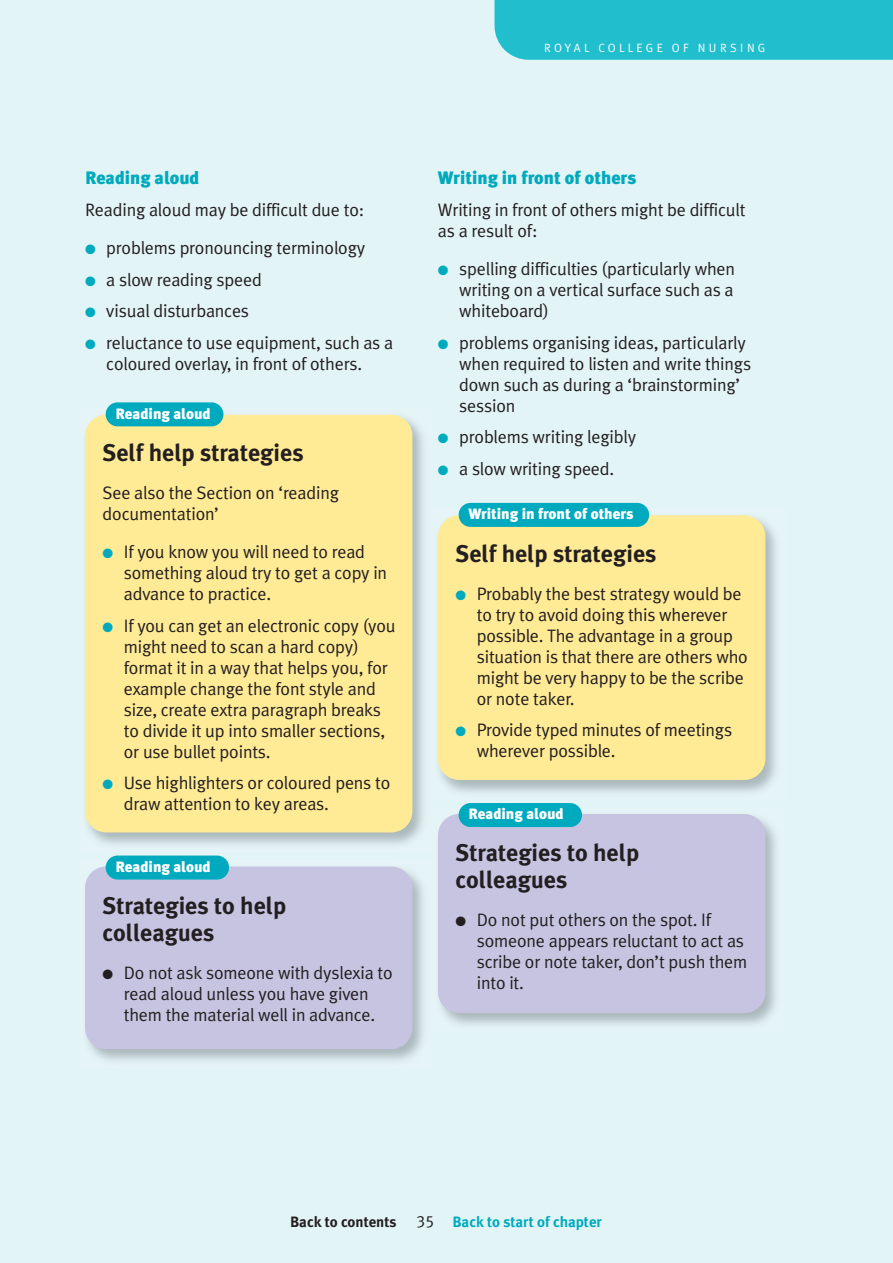
<style>
.page{position:relative;width:893px;height:1263px;background:#e3f4f6}
.page>*{position:absolute;margin:0;border:0;box-sizing:border-box;transform-origin:0 0}
.t1{font:700 24px/27px "Meta Plus";color:#231f20}
.t2{font:18px/21px "Meta Plus Normal";letter-spacing:-.01em;color:#231f20}
.t3{font:900 18px "Meta Plus";color:#00aabe}
.t4{font:900 15px "Meta Plus";color:#fff}
.t5{font:700 15px "Meta Plus";color:#00aabe}
.t6{font:12px "Meta Plus Normal";letter-spacing:.265em;color:#fff}
.s1{color:#00aabe}
.s2{color:#231f20}
.s3{font-family:"Meta Plus Normal Caps";font-weight:400;font-size:16.5px;color:#231f20}
</style>
<div class="page">
<div style="left:494px;top:0;width:399px;height:60px;background:#21becd"></div>
<img style="left:85px;top:409px;width:338px;height:436px">
<div style="left:85px;top:415px;width:327px;height:417px;background:#ffea95;border-radius:21px"></div>
<div style="left:106px;top:402px;width:117px;height:24px;background:#00aabe;border-radius:12px"></div>
<img style="left:438px;top:508px;width:338px;height:285px">
<div style="left:438px;top:515px;width:327px;height:265px;background:#ffea95;border-radius:21px"></div>
<div style="left:459px;top:503px;width:190px;height:24px;background:#00aabe;border-radius:12px"></div>
<div style="left:85px;top:866px;width:327px;height:183px;background:#c6c4e1;border-radius:21px"></div>
<div style="left:106px;top:855px;width:123px;height:24px;background:#00aabe;border-radius:12px"></div>
<img style="left:438px;top:807px;width:338px;height:218px">
<div style="left:438px;top:814px;width:327px;height:199px;background:#c6c4e1;border-radius:21px"></div>
<div style="left:459px;top:803px;width:123px;height:24px;background:#00aabe;border-radius:12px"></div>
<p class="t6" style="left:544px;top:41px;width:223px">ROYAL COLLEGE OF NURSING</p>
<p class="t3" style="left:85px;top:167px;width:116px">Reading aloud</p>
<p class="t2" style="left:85px;top:199px;width:281px">Reading aloud may be difficult due to:</p>
<p class="t2" style="left:85px;top:237px;width:282px"><span class="s1">●</span> problems pronouncing terminology</p>
<p class="t2" style="left:85px;top:269px;width:178px"><span class="s1">●</span> a slow reading speed</p>
<p class="t2" style="left:85px;top:300px;width:166px"><span class="s1">●</span> visual disturbances</p>
<p class="t2" style="left:85px;top:332px;width:310px;text-align:center"><span class="s1">●</span> reluctance to use equipment, such as a coloured overlay, in front of others.</p>
<p class="t4" style="left:115px;top:405px;width:97px">Reading aloud</p>
<h1 class="t1" style="left:103px;top:439px;width:203px">Self help strategies</h1>
<p class="t2" style="left:103px;top:482px;width:238px">See also the Section on ‘reading documentation’</p>
<p class="t2" style="left:124px;top:541px;width:265px;text-indent:-21px"><span class="s1">●</span> If you know you will need to read something aloud try to get a copy in advance to practice.</p>
<p class="t2" style="left:124px;top:615px;width:273px;text-indent:-21px"><span class="s1">●</span> If you can get an electronic copy (you might need to scan a hard copy) format it in a way that helps you, for example change the font style and size, create extra paragraph breaks to divide it up into smaller sections, or use bullet points.</p>
<p class="t2" style="left:124px;top:773px;width:268px;text-indent:-21px"><span class="s1">●</span> Use highlighters or coloured pens to draw attention to key areas.</p>
<p class="t4" style="left:115px;top:858px;width:97px">Reading aloud</p>
<h1 class="t1" style="left:103px;top:892px;width:185px">Strategies to help colleagues</h1>
<p class="t2" style="left:103px;top:962px;width:292px;text-align:center">● Do not ask someone with dyslexia to read aloud unless you have given<br>them the material well in advance.</p>
<p class="t3" style="left:438px;top:167px;width:200px">Writing in front of others</p>
<p class="t2" style="left:438px;top:199px;width:309px">Writing in front of others might be difficult as a result of:</p>
<p class="t2" style="left:459px;top:258px;width:277px;text-align:justify;text-indent:-21px"><span class="s1">●</span> spelling difficulties (particularly when writing on a vertical surface such as a whiteboard)</p>
<p class="t2" style="left:459px;top:332px;width:293px;text-indent:-21px"><span class="s1">●</span> problems organising ideas, particularly when required to listen and write things down such as during a ‘brainstorming’ session</p>
<p class="t2" style="left:438px;top:426px;width:200px"><span class="s1">●</span> problems writing legibly</p>
<p class="t2" style="left:438px;top:458px;width:178px"><span class="s1">●</span> a slow writing speed.</p>
<p class="t4" style="left:468px;top:505px;width:167px">Writing in front of others</p>
<h1 class="t1" style="left:455px;top:540px;width:203px">Self help strategies</h1>
<p class="t2" style="left:477px;top:583px;width:273px;text-indent:-21px"><span class="s1">●</span> Probably the best strategy would be to try to avoid doing this wherever possible. The advantage in a group situation is that there are others who might be very happy to be the scribe or note taker.</p>
<p class="t2" style="left:477px;top:719px;width:257px;text-indent:-21px"><span class="s1">●</span> Provide typed minutes of meetings wherever possible.</p>
<p class="t4" style="left:468px;top:805px;width:97px">Reading aloud</p>
<h1 class="t1" style="left:455px;top:839px;width:185px">Strategies to help colleagues</h1>
<p class="t2" style="left:477px;top:909px;width:272px;text-indent:-21px">● Do not put others on the spot. If someone appears reluctant to act as scribe or note taker, don’t push them into it.</p>
<p class="t5" style="left:290px;top:1213px;width:313px"><span class="s2">Back to contents</span> <span class="s3">35</span> Back to start of chapter</p>
</div>
